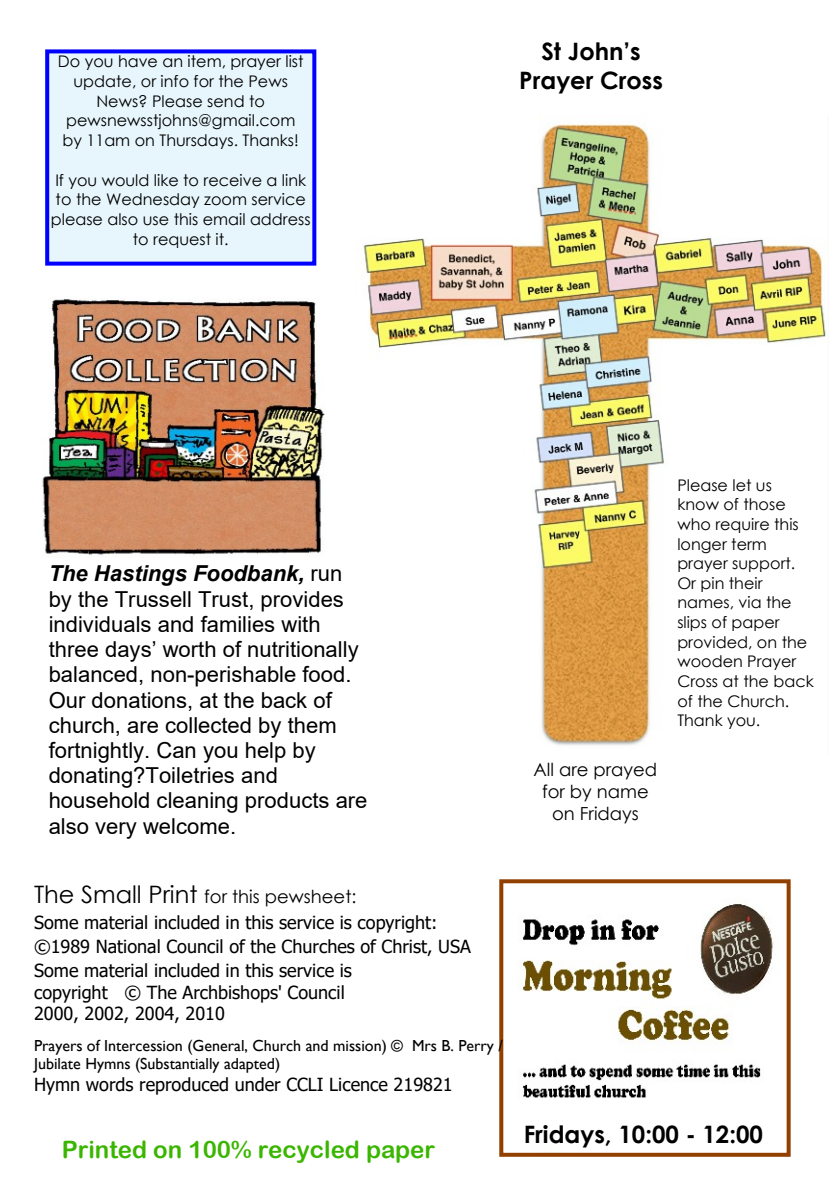
<style>
.page{position:relative;width:840px;height:1191px;background:#fff}
.page>*{position:absolute;margin:0;border:0;box-sizing:border-box;transform-origin:0 0}
.t1{font:700 24px/29.4px "Century Gothic";color:#000;text-align:center}
.t2{font:24px "Arial Rounded MT Bold";color:#3ab600}
.t3{font:22px/25.2px "Arial";color:#000}
.t4{font:18px/23.6px "Tahoma";color:#000}
.t5{font:18px/22px "Century Gothic";color:#000;text-align:center}
.t6{font:16px/19.6px "Century Gothic";color:#000;text-align:center}
.t7{font:16px/18.6px "Gill Sans";color:#000}
.s1{font-weight:700;font-style:italic}
.s2{font-size:24px}
</style>
<div class="page">
<img style="left:362px;top:124px;width:464px;height:622px">
<img style="left:522px;top:904px;width:252px;height:194px">
<div style="left:499px;top:879px;width:291px;height:277px;border:4px solid #914000"></div>
<div style="left:47px;top:51px;width:267px;height:213px;background:#e7f6fc"></div>
<div style="left:45px;top:49px;width:271px;height:217px;border:4px solid #00f"></div>
<img style="left:42px;top:298px;width:282px;height:257px">
<p class="t6" style="left:58px;top:53px;width:247px">Do you have an item, prayer list update, or info for the Pews<br>News? Please send to pewsnewsstjohns@gmail.com by 11am on Thursdays. Thanks!</p>
<p class="t6" style="left:51px;top:171px;width:261px">If you would like to receive a link to the Wednesday zoom service please also use this email address to request it.</p>
<h1 class="t1" style="left:519px;top:38px;width:145px">St John’s<br>Prayer Cross</h1>
<p class="t3" style="left:49px;top:563px;width:320px"><span class="s1">The Hastings Foodbank,</span> run by the Trussell Trust, provides individuals and families with three days’ worth of nutritionally balanced, non-perishable food.<br>Our donations, at the back of church, are collected by them fortnightly. Can you help by donating?Toiletries and household cleaning products are also very welcome.</p>
<p class="t5" style="left:34px;top:887px;width:324px"><span class="s2">The Small Print</span> for this pewsheet:</p>
<p class="t4" style="left:34px;top:912px;width:438px">Some material included in this service is copyright: ©1989 National Council of the Churches of Christ, USA<br>Some material included in this service is</p>
<p class="t4" style="left:34px;top:982px;width:312px;line-height:21.6px">copyright © The Archbishops' Council<br>2000, 2002, 2004, 2010</p>
<p class="t7" style="left:34px;top:1037px;width:470px">Prayers of Intercession (General, Church and mission) © Mrs B. Perry /<br>Jubilate Hymns (Substantially adapted)</p>
<p class="t4" style="left:34px;top:1074px;width:420px">Hymn words reproduced under CCLI Licence 219821</p>
<h1 class="t2" style="left:62px;top:1140px;width:374px">Printed on 100% recycled paper</h1>
<p class="t5" style="left:533px;top:759px;width:125px">All are prayed for by name on Fridays</p>
<p class="t6" style="left:677px;top:476px;width:138px;text-align:left">Please let us know of those who require this longer term prayer support.<br>Or pin their names, via the slips of paper provided, on the wooden Prayer<br>Cross at the back of the Church.<br>Thank you.</p>
<h1 class="t1" style="left:523px;top:1121px;width:241px">Fridays, 10:00 - 12:00</h1>
</div>
